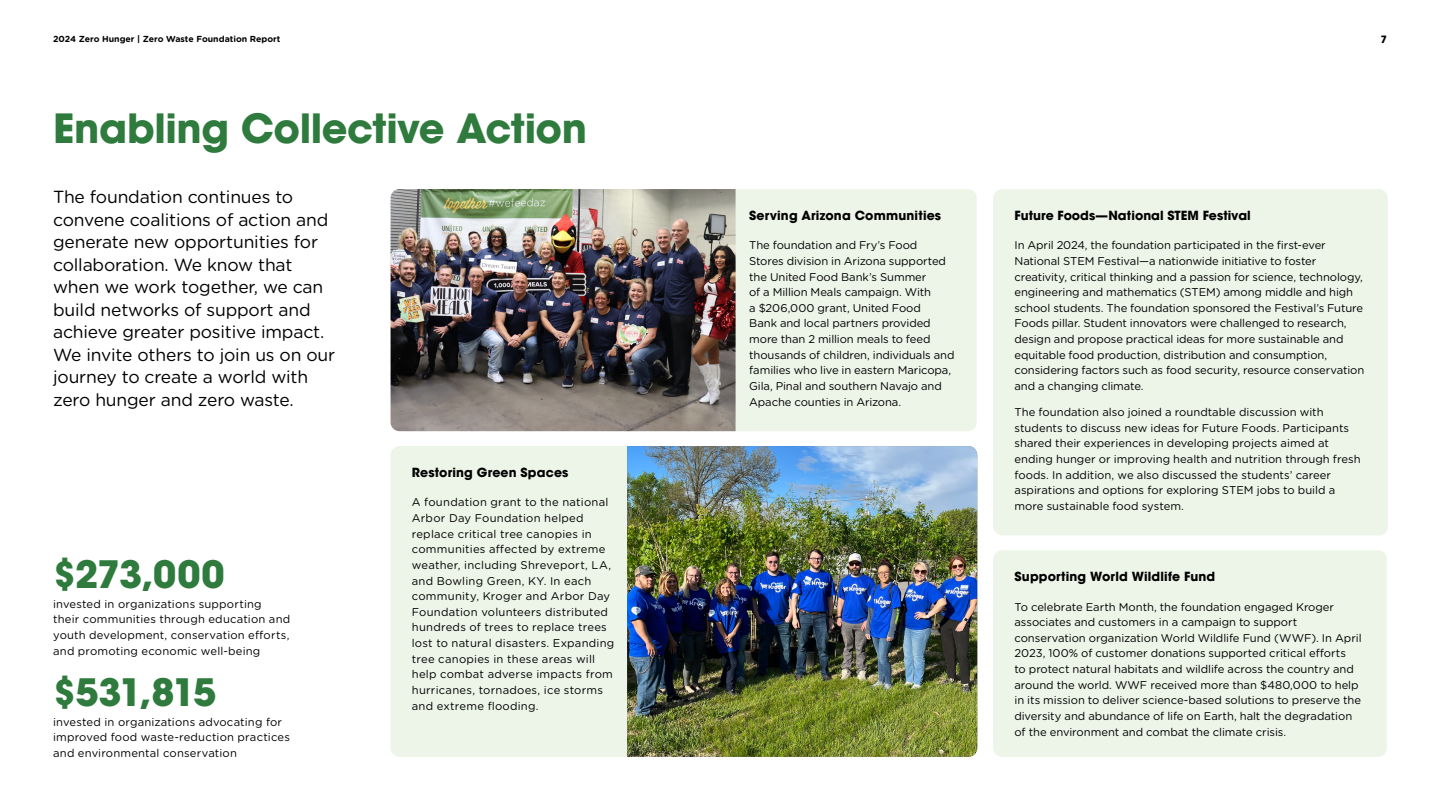
<style>
.page{position:relative;width:1440px;height:810px;background:#fff}
.page>*{position:absolute;margin:0;border:0;box-sizing:border-box;transform-origin:0 0}
.HEADER_1_NEW{font:700 40px "ITC Avant Garde Std";letter-spacing:-.01em;color:#2e7b3d}
.HEADER_1_SUBS{font:700 37.5px "ITC Avant Garde Std";letter-spacing:-.035em;color:#2e7b3d}
.INTRO_NEW{font:17.5px/22.5px "Gotham Rounded";letter-spacing:-.01em;color:#000}
.HEADER_3_NEW{font:700 12.5px "ITC Avant Garde Std";letter-spacing:.01em;color:#000}
.BODY_COPY_NEW{font:11.25px/15.6px "Gotham Rounded";letter-spacing:-.005em;color:#000}
.BODY_COPY_NEW-2{font:11.25px/15.6px "Gotham Rounded";letter-spacing:.02em;color:#000}
.BODY_COPY_NEW-3{font:11.25px/15.6px "Gotham Rounded";letter-spacing:.015em;color:#000}
.t1{font:700 10px "ITC Avant Garde Std";color:#000}
.t2{font:700 8.75px "Gotham Rounded";color:#000}
</style>
<div class="page">
<div style="left:728px;top:189px;width:249px;height:242px;background:#edf4e8;border-radius:9px"></div>
<div style="left:993px;top:550px;width:394px;height:207px;background:#edf4e8;border-radius:9px"></div>
<div style="left:391px;top:446px;width:245px;height:311px;background:#edf4e8;border-radius:9px"></div>
<div style="left:993px;top:189px;width:395px;height:346px;background:#edf4e8;border-radius:9px"></div>
<img style="left:627px;top:446px;width:350px;height:311px">
<img style="left:391px;top:189px;width:345px;height:242px">
<p class="t2" style="left:53px;top:33px;width:229px">2024 Zero Hunger | Zero Waste Foundation Report</p>
<p class="t1" style="left:1381px;top:32px;width:8px">7</p>
<p class="HEADER_1_NEW" style="left:53px;top:102px;width:535px">Enabling Collective Action</p>
<p class="INTRO_NEW" style="left:53px;top:185px;width:284px">The foundation continues to convene coalitions of action and generate new opportunities for collaboration. We know that when we work together, we can build networks of support and achieve greater positive impact.<br>We invite others to join us on our journey to create a world with zero hunger and zero waste.</p>
<p class="HEADER_1_SUBS" style="left:53px;top:550px;width:173px">$273,000</p>
<p class="BODY_COPY_NEW-3" style="left:53px;top:595px;width:239px">invested in organizations supporting their communities through education and youth development, conservation efforts, and promoting economic well-being</p>
<p class="HEADER_1_SUBS" style="left:53px;top:668px;width:165px">$531,815</p>
<p class="BODY_COPY_NEW-3" style="left:53px;top:713px;width:238px">invested in organizations advocating for improved food waste-reduction practices and environmental conservation</p>
<p class="HEADER_3_NEW" style="left:412px;top:464px;width:158px">Restoring Green Spaces</p>
<p class="BODY_COPY_NEW-2" style="left:412px;top:494px;width:204px">A foundation grant to the national<br>Arbor Day Foundation helped replace critical tree canopies in communities affected by extreme weather, including Shreveport, LA, and Bowling Green, KY. In each community, Kroger and Arbor Day<br>Foundation volunteers distributed hundreds of trees to replace trees lost to natural disasters. Expanding tree canopies in these areas will help combat adverse impacts from hurricanes, tornadoes, ice storms and extreme flooding.</p>
<p class="HEADER_3_NEW" style="left:749px;top:207px;width:193px">Serving Arizona Communities</p>
<p class="BODY_COPY_NEW" style="left:749px;top:237px;width:207px">The foundation and Fry’s Food Stores division in Arizona supported the United Food Bank’s Summer<br>of a Million Meals campaign. With<br>a $206,000 grant, United Food<br>Bank and local partners provided more than 2 million meals to feed thousands of children, individuals and families who live in eastern Maricopa, Gila, Pinal and southern Navajo and Apache counties in Arizona.</p>
<p class="HEADER_3_NEW" style="left:1014px;top:207px;width:238px">Future Foods—National STEM Festival</p>
<p class="BODY_COPY_NEW" style="left:1014px;top:237px;width:351px">In April 2024, the foundation participated in the first-ever National STEM Festival—a nationwide initiative to foster creativity, critical thinking and a passion for science, technology, engineering and mathematics (STEM) among middle and high school students. The foundation sponsored the Festival’s Future Foods pillar. Student innovators were challenged to research, design and propose practical ideas for more sustainable and equitable food production, distribution and consumption, considering factors such as food security, resource conservation and a changing climate.</p>
<p class="BODY_COPY_NEW" style="left:1014px;top:404px;width:348px">The foundation also joined a roundtable discussion with students to discuss new ideas for Future Foods. Participants shared their experiences in developing projects aimed at ending hunger or improving health and nutrition through fresh foods. In addition, we also discussed the students’ career aspirations and options for exploring STEM jobs to build a more sustainable food system.</p>
<p class="HEADER_3_NEW" style="left:1014px;top:568px;width:202px">Supporting World Wildlife Fund</p>
<p class="BODY_COPY_NEW" style="left:1014px;top:598px;width:349px">To celebrate Earth Month, the foundation engaged Kroger associates and customers in a campaign to support conservation organization World Wildlife Fund (WWF). In April 2023, 100% of customer donations supported critical efforts<br>to protect natural habitats and wildlife across the country and around the world. WWF received more than $480,000 to help in its mission to deliver science-based solutions to preserve the diversity and abundance of life on Earth, halt the degradation of the environment and combat the climate crisis.</p>
</div>
